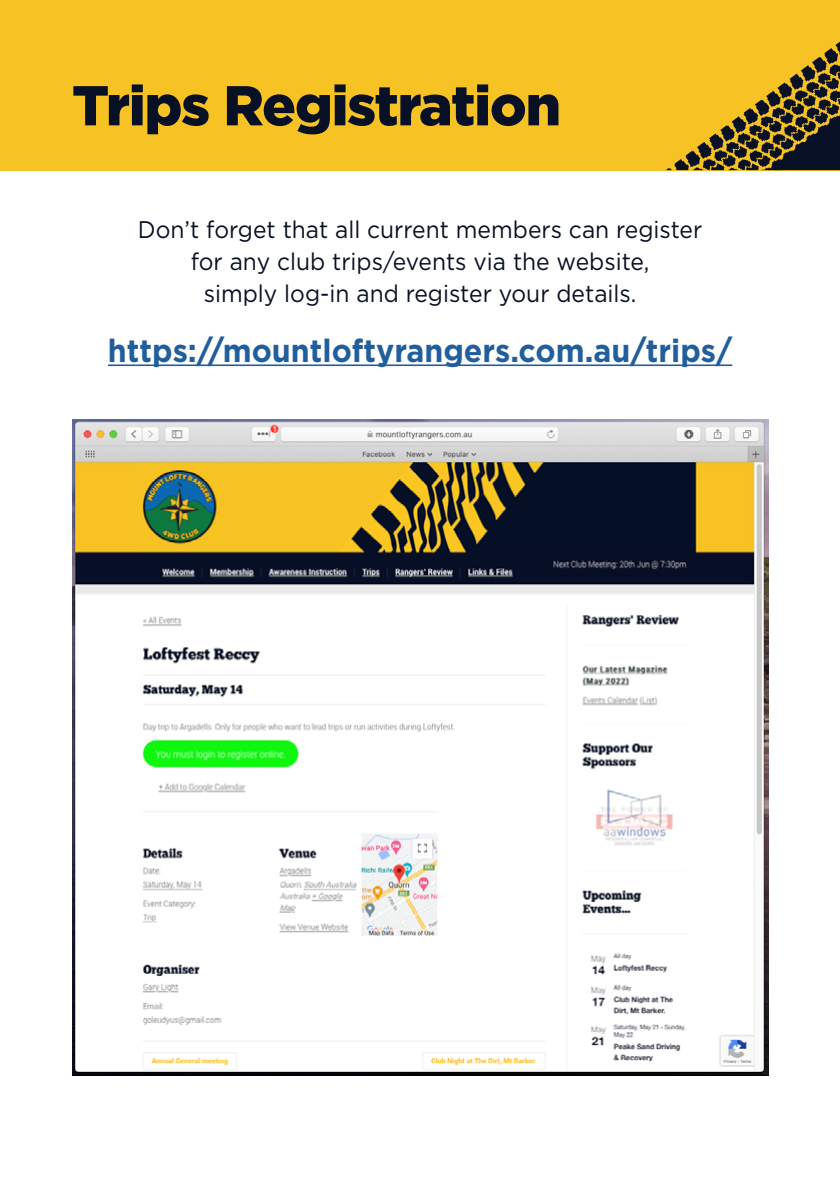
<style>
.page{position:relative;width:840px;height:1191px;background:#fff}
.page>*{position:absolute;margin:0;border:0;box-sizing:border-box;transform-origin:0 0}
.t1{font:900 56px "Gotham";letter-spacing:-.02em;color:#081025}
.t2{font:700 32px "Gotham";color:#215e9e;scale:.95 1}
.t3{font:24px/32px "Gotham";color:#081025;text-align:center;scale:.95 1}
</style>
<div class="page">
<div style="left:0;top:0;width:839px;height:170px;background:#f7c224"></div>
<img style="left:666px;top:42px;width:173px;height:128px">
<svg style="left:767px;top:115px;width:72px;height:55px;background:#383424"></svg>
<img style="left:73px;top:420px;width:694px;height:655px">
<hr style="left:108px;top:364px;width:624px;height:2px;background:#215e9e">
<h1 class="t1" style="left:72px;top:67px;width:490px">Trips Registration</h1>
<p class="t3" style="left:138px;top:212px;width:595px">Don’t forget that all current members can register for any club trips/events via the website,<br>simply log-in and register your details.</p>
<h2 class="t2" style="left:108px;top:329px;width:658px">https://mountloftyrangers.com.au/trips/</h2>
</div>
